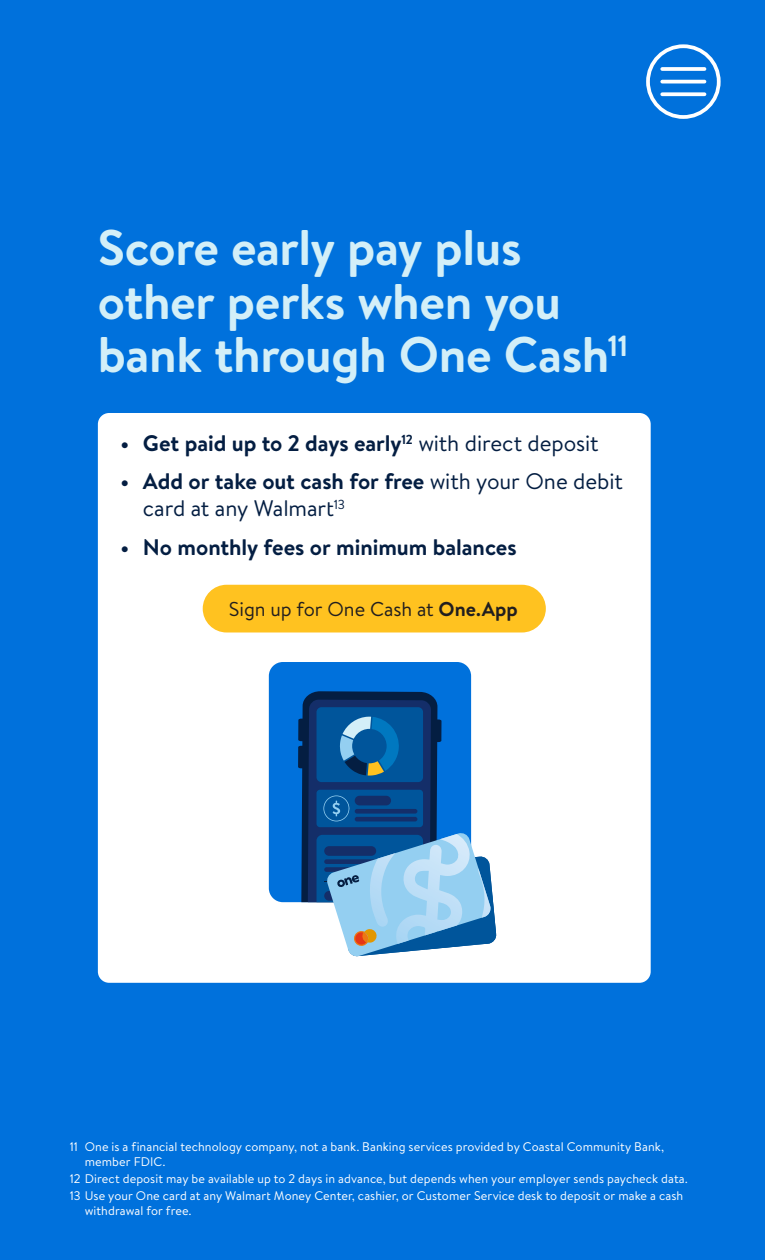
<style>
.page{position:relative;width:765px;height:1260px;background:#0071dc}
.page>*{position:absolute;margin:0;border:0;box-sizing:border-box;transform-origin:0 0}
.t1{font:700 50px/53.8px "Bogle";letter-spacing:-.01em;color:#d3eff8}
.t2{font:700 22.5px "Bogle";letter-spacing:-.005em;color:#041e42}
.t3{font:22.5px/27px "Bogle";letter-spacing:-.005em;color:#041e42}
.t4{font:20px "Bogle";letter-spacing:-.005em;color:#211e1f}
.t5{font:12.5px/15px "Bogle";letter-spacing:.005em;color:#fff}
.s1{font-weight:400}
.s2{font-weight:700}
</style>
<div class="page">
<div style="left:98px;top:413px;width:553px;height:570px;background:#fff;border-radius:11px"></div>
<div style="left:203px;top:585px;width:343px;height:47px;background:#ffc220;border-radius:24px"></div>
<div style="left:646px;top:44px;width:75px;height:75px;border:4px solid #fff;border-radius:50%"></div>
<svg style="left:662px;top:67px;width:43px;height:4px"></svg>
<hr style="left:662px;top:80px;width:43px;height:3px;background:#fff">
<svg style="left:662px;top:92px;width:43px;height:4px"></svg>
<div style="left:269px;top:662px;width:202px;height:240px;background:#0071dc;border-radius:14px"></div>
<svg style="left:298px;top:691px;width:199px;height:266px"></svg>
<h1 class="t1" style="left:98px;top:220px;width:532px">Score early pay plus other perks when you bank through One Cash<sup>11</sup></h1>
<h2 class="t2" style="left:120px;top:428px;width:480px">• Get paid up to 2 days early<sup>12</sup> <span class="s1">with direct deposit</span></h2>
<h2 class="t3" style="left:143px;top:467px;width:482px;text-indent:-22px"><span class="s2">• Add or take out cash for free</span> with your One debit card at any Walmart<sup>13</sup></h2>
<h2 class="t2" style="left:120px;top:531px;width:398px">• No monthly fees or minimum balances</h2>
<h3 class="t4" style="left:229px;top:595px;width:290px">Sign up for One Cash at <span class="s2">One.App</span></h3>
<p class="t5" style="left:85px;top:1138px;width:581px;text-indent:-15px">11 One is a financial technology company, not a bank. Banking services provided by Coastal Community Bank, member FDIC.</p>
<p class="t5" style="left:70px;top:1169px;width:619px;line-height:17.2px">12 Direct deposit may be available up to 2 days in advance, but depends when your employer sends paycheck data.<br>13 Use your One card at any Walmart Money Center, cashier, or Customer Service desk to deposit or make a cash</p>
<p class="t5" style="left:85px;top:1203px;width:108px">withdrawal for free.</p>
</div>
